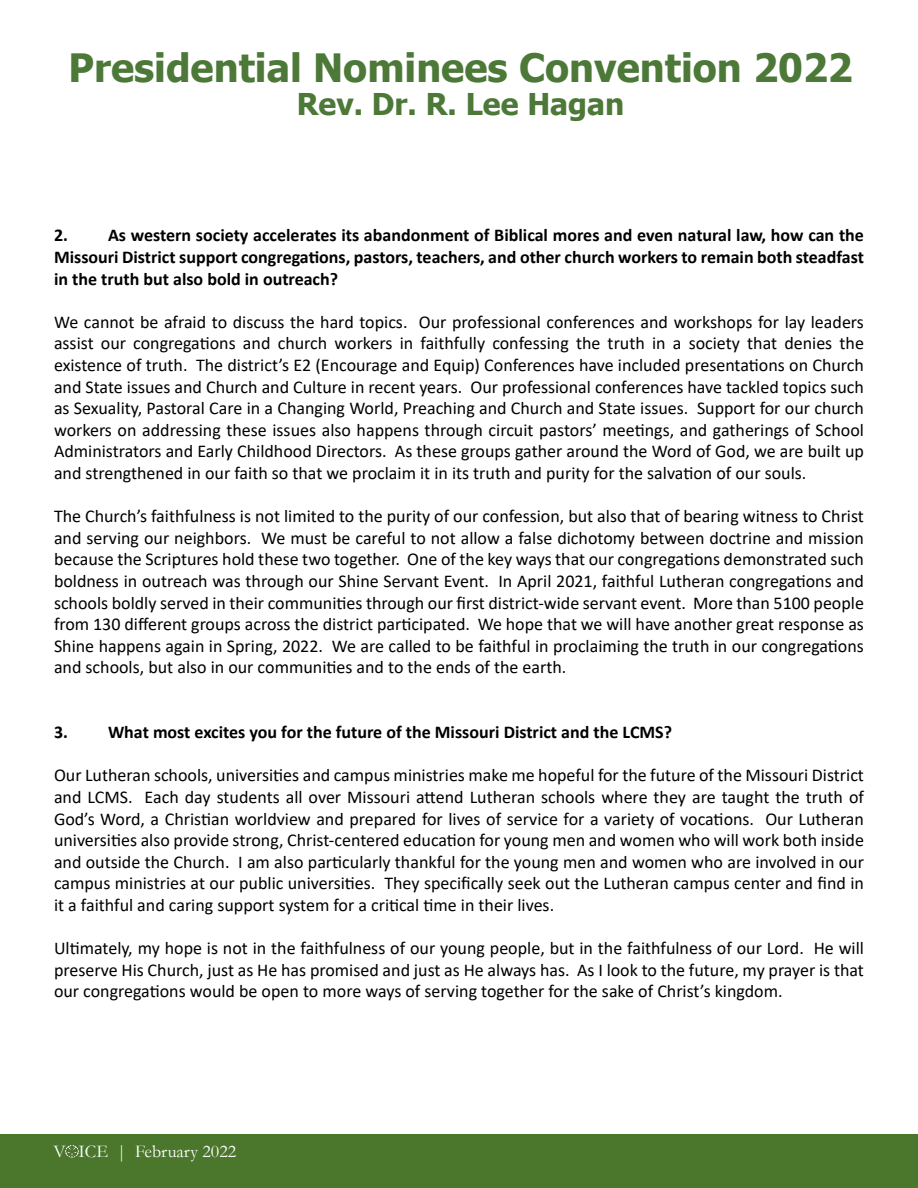
<style>
.page{position:relative;width:918px;height:1188px;background:#fff}
.page>*{position:absolute;margin:0;border:0;box-sizing:border-box;transform-origin:0 0}
.t1{font:700 39px "Tahoma";color:#4c7838}
.t2{font:700 30px "Tahoma";color:#4c7838}
.t3{font:18px/21.6px "Calibri";color:#000;text-align:justify}
.t4{font:700 18px/21.6px "Calibri";color:#000;text-align:justify}
.t5{font:18px "Garamond";color:#fff}
</style>
<div class="page">
<div style="left:0;top:1134px;width:918px;height:54px;background:#4a772b"></div>
<svg style="left:66px;top:1146px;width:12px;height:12px"></svg>
<h1 class="t1" style="left:68px;top:41px;width:786px">Presidential Nominees Convention 2022</h1>
<h2 class="t2" style="left:297px;top:83px;width:329px">Rev. Dr. R. Lee Hagan</h2>
<p class="t4" style="left:54px;top:224px;width:812px">2. As western society accelerates its abandonment of Biblical mores and even natural law, how can the Missouri District support congregations, pastors, teachers, and other church workers to remain both steadfast in the truth but also bold in outreach?</p>
<p class="t3" style="left:54px;top:311px;width:812px">We cannot be afraid to discuss the hard topics. Our professional conferences and workshops for lay leaders assist our congregations and church workers in faithfully confessing the truth in a society that denies the existence of truth. The district’s E2 (Encourage and Equip) Conferences have included presentations on Church and State issues and Church and Culture in recent years. Our professional conferences have tackled topics such as Sexuality, Pastoral Care in a Changing World, Preaching and Church and State issues. Support for our church workers on addressing these issues also happens through circuit pastors’ meetings, and gatherings of School Administrators and Early Childhood Directors. As these groups gather around the Word of God, we are built up and strengthened in our faith so that we proclaim it in its truth and purity for the salvation of our souls.</p>
<p class="t3" style="left:54px;top:505px;width:811px">The Church’s faithfulness is not limited to the purity of our confession, but also that of bearing witness to Christ and serving our neighbors. We must be careful to not allow a false dichotomy between doctrine and mission because the Scriptures hold these two together. One of the key ways that our congregations demonstrated such boldness in outreach was through our Shine Servant Event. In April 2021, faithful Lutheran congregations and schools boldly served in their communities through our first district-wide servant event. More than 5100 people from 130 different groups across the district participated. We hope that we will have another great response as Shine happens again in Spring, 2022. We are called to be faithful in proclaiming the truth in our congregations and schools, but also in our communities and to the ends of the earth.</p>
<p class="t4" style="left:54px;top:721px;width:620px">3. What most excites you for the future of the Missouri District and the LCMS?</p>
<p class="t3" style="left:54px;top:764px;width:812px">Our Lutheran schools, universities and campus ministries make me hopeful for the future of the Missouri District and LCMS. Each day students all over Missouri attend Lutheran schools where they are taught the truth of God’s Word, a Christian worldview and prepared for lives of service for a variety of vocations. Our Lutheran universities also provide strong, Christ-centered education for young men and women who will work both inside and outside the Church. I am also particularly thankful for the young men and women who are involved in our campus ministries at our public universities. They specifically seek out the Lutheran campus center and find in it a faithful and caring support system for a critical time in their lives.</p>
<p class="t3" style="left:54px;top:937px;width:812px">Ultimately, my hope is not in the faithfulness of our young people, but in the faithfulness of our Lord. He will preserve His Church, just as He has promised and just as He always has. As I look to the future, my prayer is that our congregations would be open to more ways of serving together for the sake of Christ’s kingdom.</p>
<p class="t5" style="left:54px;top:1140px;width:184px">V ICE | February 2022</p>
</div>
